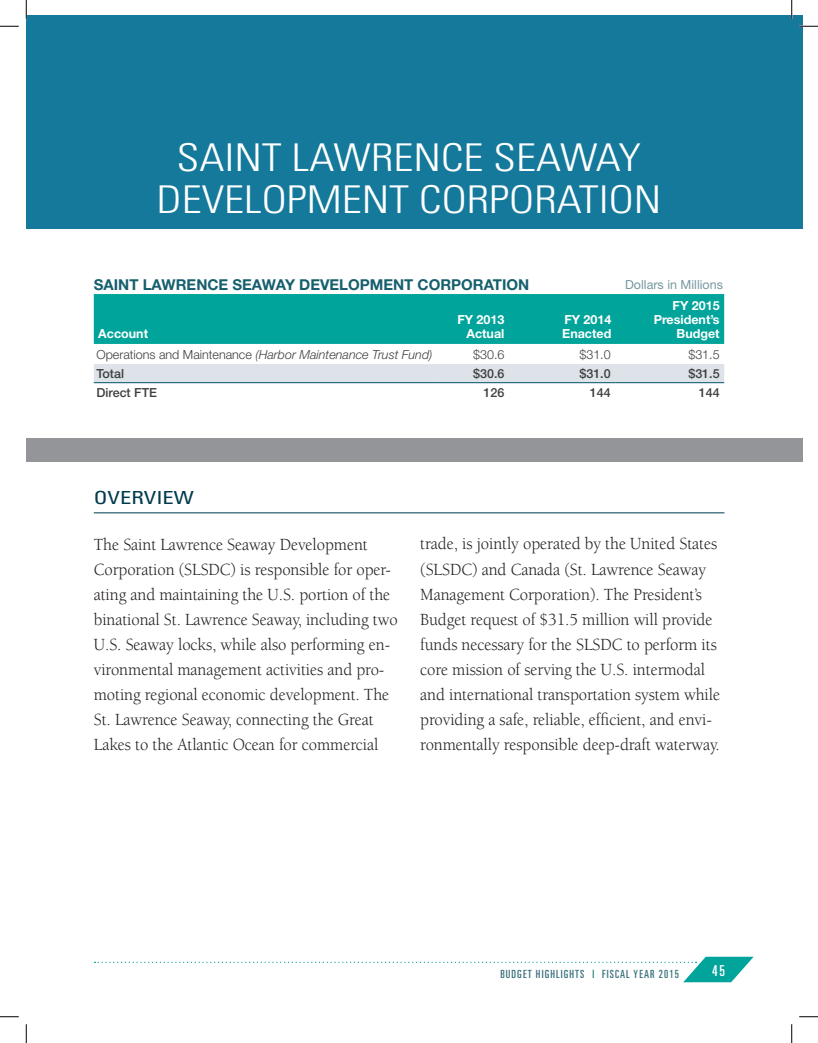
<style>
.page{position:relative;width:818px;height:1043px;background:#fff}
.page>*{position:absolute;margin:0;border:0;box-sizing:border-box;transform-origin:0 0}
.t1{font:300 condensed 38.25px "Univers";color:#fff;scale:1.18 1}
.t2{font:condensed 18px "Univers";color:#003b4d;scale:1.25 1}
.t3{font:17.5px/25px "Berkeley";letter-spacing:-.005em;color:#231f20;scale:.95 1}
.t4{font:700 15px "Helvetica Neue";color:#165f6d}
.t5{font:ultra-condensed 15px "Univers";color:#fff}
.t6{font:700 12.5px/13.8px "Helvetica Neue";color:#fff;text-align:right}
.t7{font:italic 300 12.5px "Helvetica Neue";color:#3e3e3f}
.t8{font:500 12.5px "Helvetica Neue";color:#3e3e3f}
.t9{font:12.5px "Helvetica Neue";color:#7598a1}
.t10{font:300 12.5px "Helvetica Neue";color:#3e3e3f}
.t11{font:ultra-condensed 11.25px "Univers";letter-spacing:.1em;color:#3b727e}
.s1{font-style:normal}
.s2{color:#007764}
</style>
<div class="page">
<svg style="left:94px;top:956px;width:659px;height:26px"></svg>
<div style="left:26px;top:15px;width:776px;height:213px;background:#14799b"></div>
<div style="left:26px;top:438px;width:776px;height:24px;background:#939598"></div>
<div style="left:94px;top:294px;width:630px;height:50px;background:#00a49a"></div>
<div style="left:94px;top:364px;width:630px;height:18px;background:#dde3e9"></div>
<hr style="left:94px;top:382px;width:343px;height:1px;background:#02536a">
<hr style="left:437px;top:382px;width:72px;height:1px;background:#02536a">
<hr style="left:509px;top:382px;width:106px;height:1px;background:#02536a">
<hr style="left:615px;top:382px;width:109px;height:1px;background:#02536a">
<hr style="left:94px;top:512px;width:630px;height:1px;background:#003b4d">
<svg style="left:0;top:25px;width:19px;height:2px"></svg>
<svg style="left:799px;top:25px;width:19px;height:2px"></svg>
<svg style="left:0;top:1016px;width:19px;height:1px"></svg>
<svg style="left:799px;top:1016px;width:19px;height:1px"></svg>
<svg style="left:25px;top:0;width:2px;height:19px"></svg>
<svg style="left:25px;top:1024px;width:2px;height:18px"></svg>
<svg style="left:790px;top:0;width:2px;height:19px"></svg>
<svg style="left:791px;top:1024px;width:1px;height:18px"></svg>
<p class="t1" style="left:177px;top:135px;width:38px">SAINT</p>
<p class="t1" style="left:292px;top:135px;width:86px">LAWREN</p>
<p class="t1" style="left:441px;top:135px;width:151px">CE SEAWAY</p>
<p class="t1" style="left:157px;top:176px;width:176px">DEVELOPMENT</p>
<p class="t1" style="left:419px;top:176px;width:96px">COR PORATION</p>
<p class="t4" style="left:94px;top:275px;width:437px">SAINT LAWRENCE SEAWAY DEVELOPMENT CORPORATION</p>
<p class="t6" style="left:98px;top:326px;width:51px">ACCOUNT</p>
<p class="t6" style="left:457px;top:312px;width:49px">FY 2013<br>ACTUAL</p>
<p class="t6" style="left:562px;top:312px;width:51px;text-align:left">FY 2014<br>ENACTED</p>
<p class="t9" style="left:625px;top:277px;width:99px">Dollars in Millions</p>
<p class="t6" style="left:653px;top:298px;width:67px">FY 2015<br>PRESIDENT’S<br>BUDGET</p>
<p class="t7" style="left:96px;top:347px;width:337px"><span class="s1">Operations and Maintenance</span> (Harbor Maintenance Trust Fund)</p>
<p class="t10" style="left:473px;top:347px;width:33px">$30.6</p>
<p class="t10" style="left:579px;top:347px;width:33px">$31.0</p>
<p class="t10" style="left:688px;top:347px;width:33px">$31.5</p>
<p class="t8" style="left:96px;top:366px;width:29px">Total</p>
<p class="t8" style="left:473px;top:366px;width:33px">$30.6</p>
<p class="t8" style="left:579px;top:366px;width:33px">$31.0</p>
<p class="t8" style="left:688px;top:366px;width:33px">$31.5</p>
<p class="t8" style="left:96px;top:385px;width:62px">Direct FTE</p>
<p class="t8" style="left:483px;top:385px;width:22px">126</p>
<p class="t8" style="left:590px;top:385px;width:22px">144</p>
<p class="t8" style="left:698px;top:385px;width:22px">144</p>
<p class="t2" style="left:94px;top:485px;width:79px">OVERVI EW</p>
<p class="t3" style="left:94px;top:532px;width:321px">The Saint Lawrence Seaway Development Corporation (SLSDC) is responsible for oper&shy;ating and maintaining the U.S. portion of the binational St. Lawrence Seaway, including two U.S. Seaway locks, while also performing en&shy;vironmental management activities and pro&shy;moting regional economic development. The St. Lawrence Seaway, connecting the Great Lakes to the Atlantic Ocean for commercial</p>
<p class="t3" style="left:420px;top:532px;width:317px">trade, is jointly operated by the United States (SLSDC) and Canada (St. Lawrence Seaway Management Corporation). The President’s Budget request of $31.5 million will provide funds necessary for the SLSDC to perform its core mission of serving the U.S. intermodal and international transportation system while providing a safe, reliable, efficient, and envi&shy;ronmentally responsible deep-draft waterway.</p>
<p class="t11" style="left:500px;top:967px;width:180px">BUDGET HIGHLIGHTS <span class="s2">|</span> FISCAL YEAR 2015</p>
<p class="t5" style="left:712px;top:961px;width:14px">45</p>
</div>
